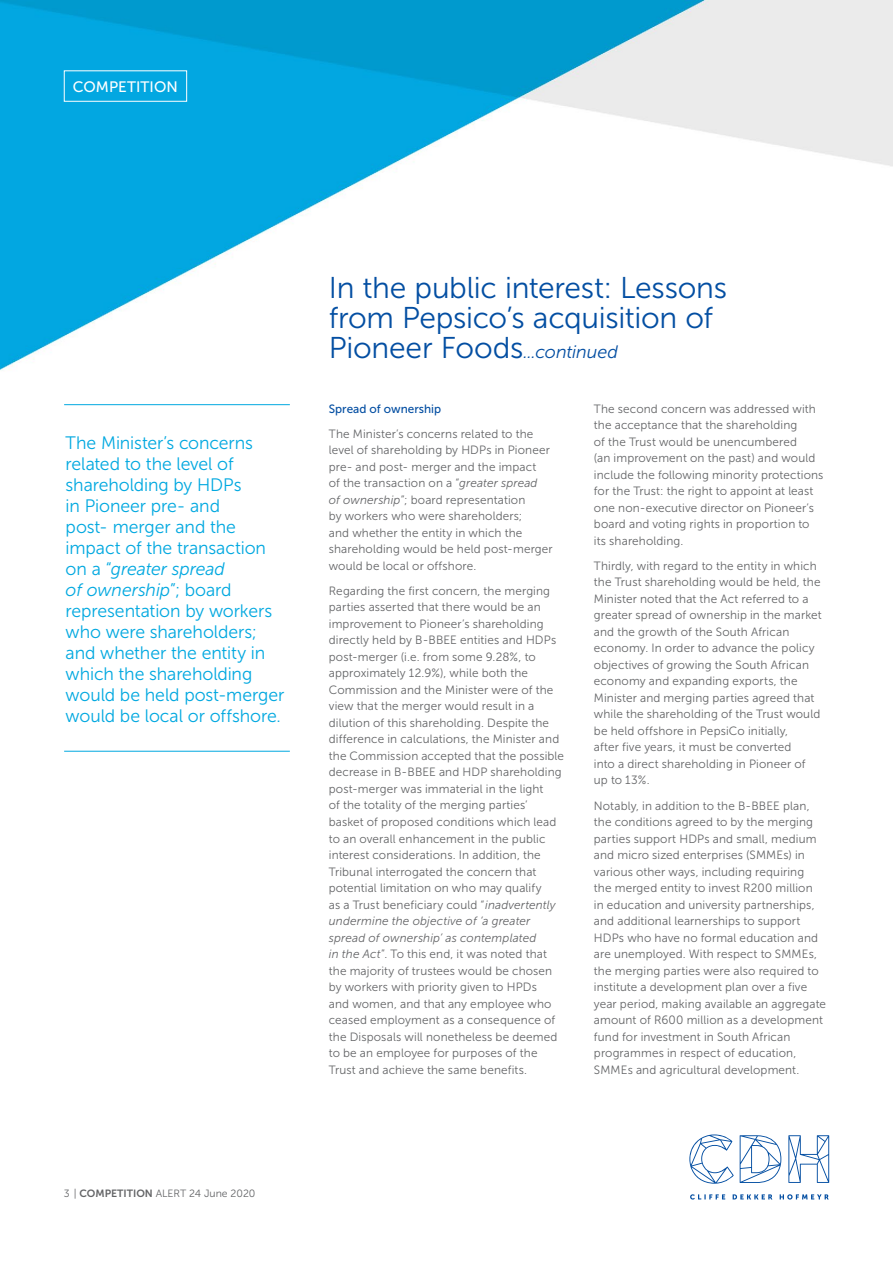
<style>
.page{position:relative;width:893px;height:1263px;background:#fff}
.page>*{position:absolute;margin:0;border:0;box-sizing:border-box;transform-origin:0 0}
.t1{font:30px/30px "Museo Sans 300";letter-spacing:-.01em;color:#034ea2}
.t2{font:18px/21px "Museo Sans 300";letter-spacing:-.005em;color:#00a8e0}
.t3{font:15.15px "Museo Sans 500";letter-spacing:.005em;color:#fff}
.t4{font:12px/16.5px "Museo Sans 300";letter-spacing:.01em;color:#636466}
.t5{font:12px "Museo Sans 500";color:#034ea2}
.t6{font:10.5px "Museo Sans 300";color:#636466}
.s1{font-style:italic}
.s2{font-style:italic;font-size:18px}
.s3{font-family:"Museo Sans 700"}
</style>
<div class="page">
<svg style="left:690px;top:1194px;width:139px;height:5px"></svg>
<svg style="left:689px;top:1134px;width:45px;height:50px"></svg>
<svg style="left:740px;top:1135px;width:41px;height:48px"></svg>
<svg style="left:788px;top:1135px;width:41px;height:48px"></svg>
<img style="left:0;top:0;width:893px;height:751px">
<hr style="left:64px;top:404px;width:226px;height:1px;background:#00a8e0">
<hr style="left:64px;top:751px;width:226px;height:1px;background:#00a8e0">
<div style="left:64px;top:70px;width:123px;height:32px;border:1px solid #fff"></div>
<p class="t3" style="left:73px;top:78px;width:106px">COMPETITION</p>
<p class="t2" style="left:66px;top:432px;width:220px">The Minister’s concerns related to the level of shareholding by HDPs<br>in Pioneer pre- and<br>post- merger and the impact of the transaction on a “<span class="s1">greater spread<br>of ownership</span>”; board representation by workers who were shareholders; and whether the entity in which the shareholding would be held post-merger would be local or offshore.</p>
<h1 class="t1" style="left:329px;top:273px;width:400px">In the public interest: Lessons from Pepsico’s acquisition of<br>Pioneer Foods<span class="s2">...continued</span></h1>
<p class="t5" style="left:329px;top:402px;width:114px">Spread of ownership</p>
<p class="t4" style="left:329px;top:426px;width:225px">The Minister’s concerns related to the level of shareholding by HDPs in Pioneer pre- and post- merger and the impact<br>of the transaction on a “<span class="s1">greater spread<br>of ownership</span>”; board representation<br>by workers who were shareholders;<br>and whether the entity in which the shareholding would be held post-merger would be local or offshore.</p>
<p class="t4" style="left:329px;top:583px;width:237px">Regarding the first concern, the merging parties asserted that there would be an improvement to Pioneer’s shareholding directly held by B-BBEE entities and HDPs post-merger (i.e. from some 9.28%, to approximately 12.9%), while both the Commission and the Minister were of the view that the merger would result in a dilution of this shareholding. Despite the difference in calculations, the Minister and the Commission accepted that the possible decrease in B-BBEE and HDP shareholding post-merger was immaterial in the light<br>of the totality of the merging parties’ basket of proposed conditions which lead to an overall enhancement in the public interest considerations. In addition, the Tribunal interrogated the concern that potential limitation on who may qualify<br>as a Trust beneficiary could “<span class="s1">inadvertently undermine the objective of ‘a greater spread of ownership’ as contemplated<br>in the Act</span>”. To this end, it was noted that the majority of trustees would be chosen by workers with priority given to HPDs<br>and women, and that any employee who ceased employment as a consequence of the Disposals will nonetheless be deemed to be an employee for purposes of the Trust and achieve the same benefits.</p>
<p class="t4" style="left:594px;top:401px;width:231px">The second concern was addressed with the acceptance that the shareholding<br>of the Trust would be unencumbered<br>(an improvement on the past) and would include the following minority protections for the Trust: the right to appoint at least one non-executive director on Pioneer’s board and voting rights in proportion to its shareholding.</p>
<p class="t4" style="left:594px;top:558px;width:229px">Thirdly, with regard to the entity in which the Trust shareholding would be held, the Minister noted that the Act referred to a greater spread of ownership in the market and the growth of the South African economy. In order to advance the policy objectives of growing the South African economy and expanding exports, the Minister and merging parties agreed that while the shareholding of the Trust would be held offshore in PepsiCo initially,<br>after five years, it must be converted<br>into a direct shareholding in Pioneer of up to 13%.</p>
<p class="t4" style="left:594px;top:797px;width:234px">Notably, in addition to the B-BBEE plan, the conditions agreed to by the merging parties support HDPs and small, medium and micro sized enterprises (SMMEs) in various other ways, including requiring<br>the merged entity to invest R200 million<br>in education and university partnerships, and additional learnerships to support HDPs who have no formal education and are unemployed. With respect to SMMEs, the merging parties were also required to institute a development plan over a five year period, making available an aggregate amount of R600 million as a development fund for investment in South African programmes in respect of education, SMMEs and agricultural development.</p>
<p class="t6" style="left:64px;top:1188px;width:193px">3 | <span class="s3">COMPETITION</span> ALERT 24 June 2020</p>
</div>
